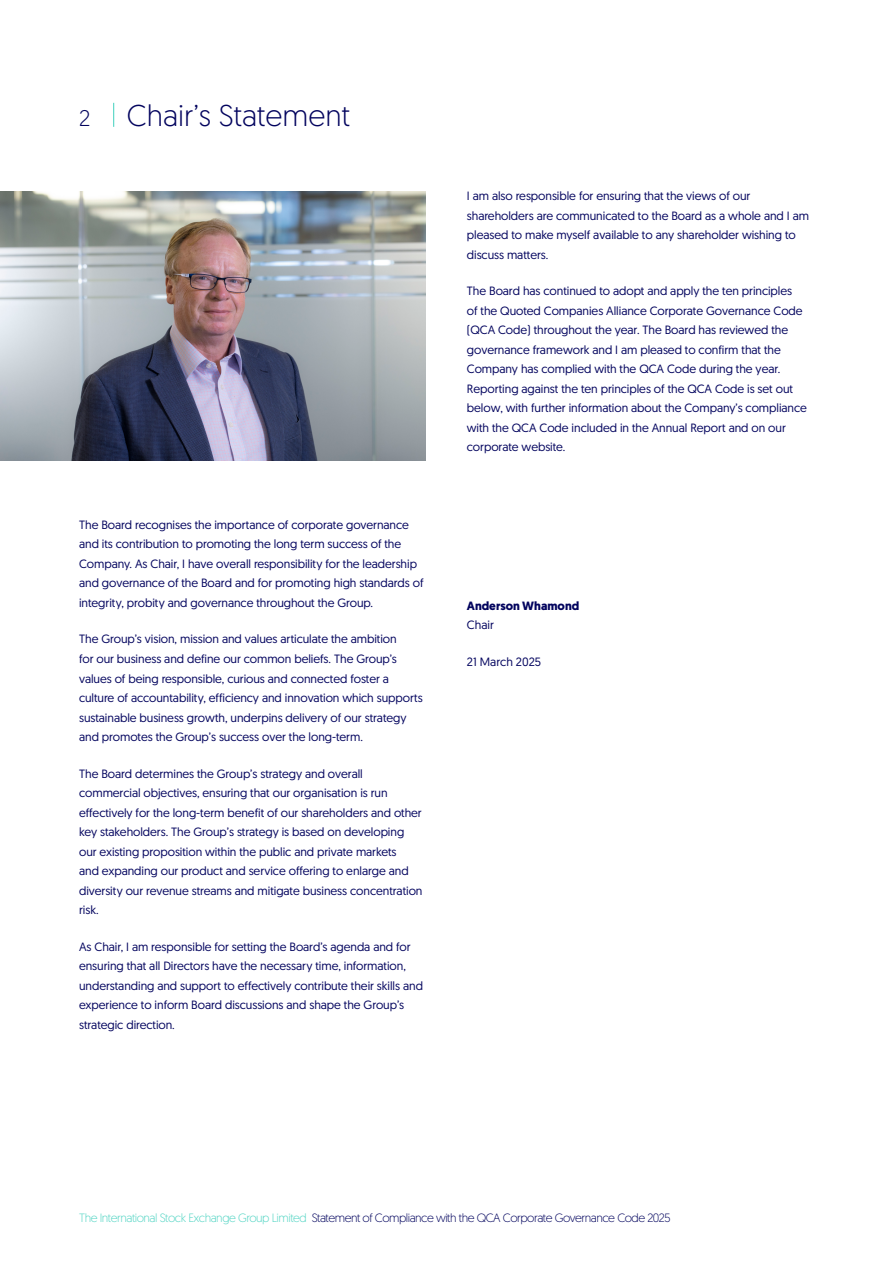
<style>
.page{position:relative;width:893px;height:1263px;background:#fff}
.page>*{position:absolute;margin:0;border:0;box-sizing:border-box;transform-origin:0 0}
.t1{font:300 30px "Geomanist";color:#03045e}
.t2{font:300 22.5px "Geomanist";color:#03045e}
.t3{font:12px/19.5px "Geomanist";letter-spacing:-.005em;color:#03045e}
.t4{font:300 12px "Geomanist";letter-spacing:-.04em;color:#03045e}
.t5{font:700 12px "Geomanist";color:#03045e}
.s1{color:#54d5c4}
</style>
<div class="page">
<svg style="left:113px;top:103px;width:1px;height:24px"></svg>
<img style="left:0;top:191px;width:425px;height:270px">
<h2 class="t2" style="left:79px;top:104px;width:13px">2</h2>
<h1 class="t1" style="left:127px;top:96px;width:225px">Chair’s Statement</h1>
<p class="t3" style="left:79px;top:515px;width:346px">The Board recognises the importance of corporate governance and its contribution to promoting the long term success of the Company. As Chair, I have overall responsibility for the leadership and governance of the Board and for promoting high standards of integrity, probity and governance throughout the Group.</p>
<p class="t3" style="left:79px;top:629px;width:345px">The Group’s vision, mission and values articulate the ambition<br>for our business and define our common beliefs. The Group’s values of being responsible, curious and connected foster a culture of accountability, efficiency and innovation which supports sustainable business growth, underpins delivery of our strategy and promotes the Group’s success over the long-term.</p>
<p class="t3" style="left:79px;top:763px;width:345px">The Board determines the Group’s strategy and overall commercial objectives, ensuring that our organisation is run effectively for the long-term benefit of our shareholders and other key stakeholders. The Group’s strategy is based on developing our existing proposition within the public and private markets<br>and expanding our product and service offering to enlarge and diversity our revenue streams and mitigate business concentration risk.</p>
<p class="t3" style="left:79px;top:936px;width:345px">As Chair, I am responsible for setting the Board’s agenda and for ensuring that all Directors have the necessary time, information, understanding and support to effectively contribute their skills and experience to inform Board discussions and shape the Group’s strategic direction.</p>
<p class="t3" style="left:467px;top:186px;width:344px">I am also responsible for ensuring that the views of our shareholders are communicated to the Board as a whole and I am pleased to make myself available to any shareholder wishing to discuss matters.</p>
<p class="t3" style="left:467px;top:281px;width:342px">The Board has continued to adopt and apply the ten principles<br>of the Quoted Companies Alliance Corporate Governance Code (QCA Code) throughout the year. The Board has reviewed the governance framework and I am pleased to confirm that the Company has complied with the QCA Code during the year.<br>Reporting against the ten principles of the QCA Code is set out below, with further information about the Company’s compliance with the QCA Code included in the Annual Report and on our corporate website.</p>
<p class="t5" style="left:467px;top:598px;width:114px">Anderson Whamond</p>
<p class="t3" style="left:467px;top:615px;width:28px">Chair</p>
<p class="t3" style="left:467px;top:651px;width:76px">21 March 2025</p>
<p class="t4" style="left:79px;top:1210px;width:593px"><span class="s1">The International Stock Exchange Group Limited</span> Statement of Compliance with the QCA Corporate Governance Code 2025</p>
</div>
